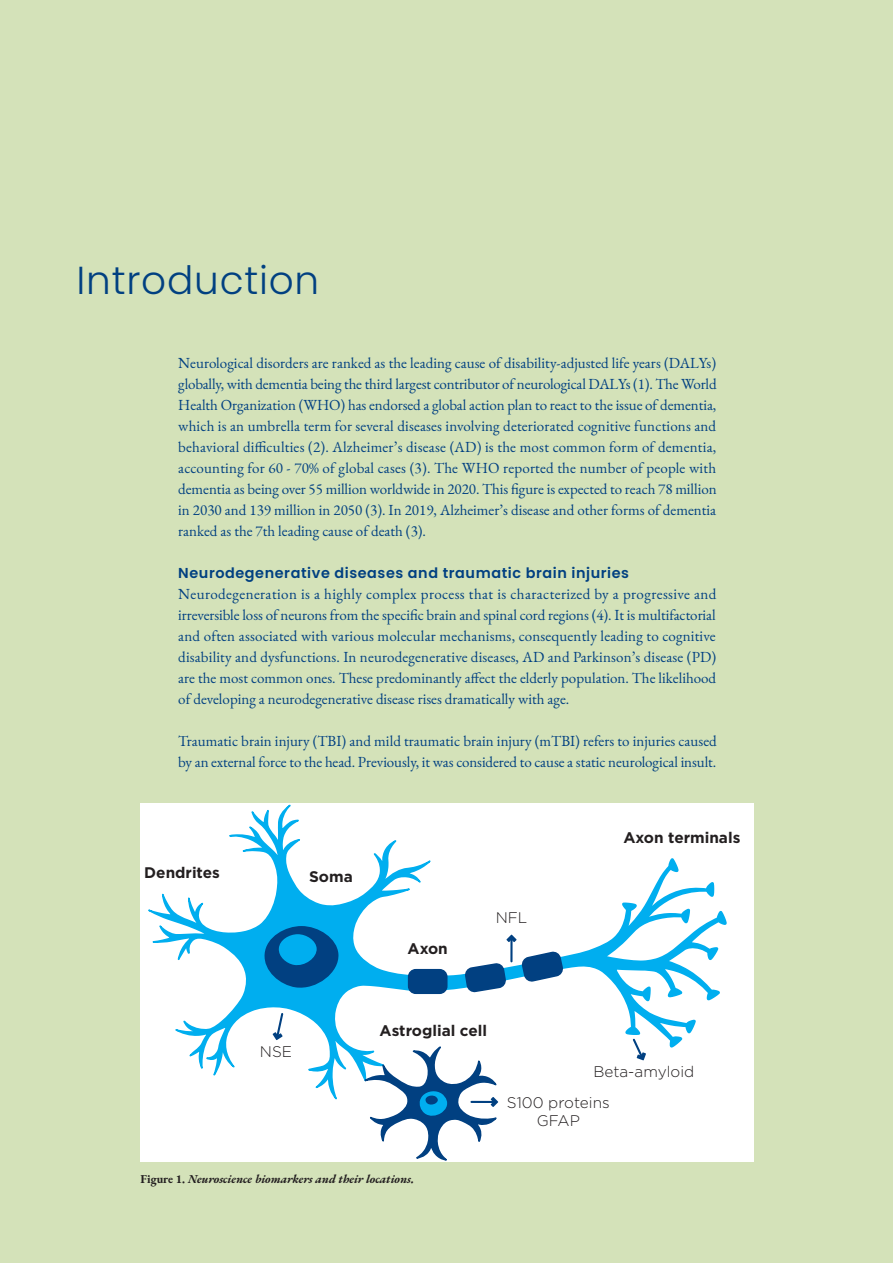
<style>
.page{position:relative;width:893px;height:1263px;background:#fff}
.page>*{position:absolute;margin:0;border:0;box-sizing:border-box;transform-origin:0 0}
.Otsikko_2{font:300 39px "Poppins";letter-spacing:.02em;color:#014081}
.t1{font:700 15.3px "Gotham";color:#231f20}
.t2{font:300 15.3px/18.5px "Gotham";color:#231f20;text-align:center}
.Leipäteksti{font:15px/21px "EB Garamond";color:#014081;text-align:justify}
.Väliotsikko_2{font:600 14.4px "Poppins";letter-spacing:.04em;color:#014081}
.Kuvateksti_bold{font:italic 700 12px "EB Garamond";color:#231f20}
.s1{font-style:normal}
</style>
<div class="page">
<div style="left:0;top:0;width:892px;height:1263px;background:#d4e2b9"></div>
<div style="left:880px;top:0;width:13px;height:1263px;background:#d4e2b9"></div>
<div style="left:141px;top:803px;width:613px;height:359px;background:#fff"></div>
<svg style="left:148px;top:804px;width:567px;height:296px"></svg>
<div style="left:409px;top:970px;width:38px;height:23px;background:#014081;border-radius:7px"></div>
<div style="left:408px;top:969px;width:40px;height:25px;border:2px solid #014081;border-radius:7px"></div>
<svg style="left:621px;top:901px;width:17px;height:11px"></svg>
<svg style="left:667px;top:857px;width:12px;height:17px"></svg>
<svg style="left:705px;top:882px;width:10px;height:16px"></svg>
<svg style="left:680px;top:908px;width:12px;height:17px"></svg>
<svg style="left:706px;top:946px;width:13px;height:14px"></svg>
<svg style="left:705px;top:988px;width:15px;height:13px"></svg>
<svg style="left:666px;top:987px;width:17px;height:11px"></svg>
<svg style="left:641px;top:986px;width:11px;height:17px"></svg>
<svg style="left:668px;top:1019px;width:29px;height:29px"></svg>
<svg style="left:715px;top:910px;width:12px;height:15px"></svg>
<svg style="left:263px;top:926px;width:77px;height:64px;background:#0073b4"></svg>
<svg style="left:624px;top:1026px;width:22px;height:34px"></svg>
<svg style="left:463px;top:935px;width:102px;height:59px"></svg>
<svg style="left:354px;top:1041px;width:147px;height:120px"></svg>
<svg style="left:273px;top:1011px;width:12px;height:29px"></svg>
<p class="Otsikko_2" style="left:77px;top:258px;width:244px">Introduction</p>
<p class="Leipäteksti" style="left:178px;top:353px;width:540px">Neurological disorders are ranked as the leading cause of disability-adjusted life years (DALYs) globally, with dementia being the third largest contributor of neurological DALYs (1). The World Health Organization (WHO) has endorsed a global action plan to react to the issue of dementia, which is an umbrella term for several diseases involving deteriorated cognitive functions and behavioral difficulties (2). Alzheimer’s disease (AD) is the most common form of dementia, accounting for 60 - 70% of global cases (3). The WHO reported the number of people with dementia as being over 55 million worldwide in 2020. This figure is expected to reach 78 million in 2030 and 139 million in 2050 (3). In 2019, Alzheimer’s disease and other forms of dementia ranked as the 7th leading cause of death (3).</p>
<p class="Väliotsikko_2" style="left:178px;top:565px;width:452px">Neurodegenerative diseases and traumatic brain injuries</p>
<p class="Leipäteksti" style="left:178px;top:584px;width:540px">Neurodegeneration is a highly complex process that is characterized by a progressive and irreversible loss of neurons from the specific brain and spinal cord regions (4). It is multifactorial and often associated with various molecular mechanisms, consequently leading to cognitive disability and dysfunctions. In neurodegenerative diseases, AD and Parkinson’s disease (PD) are the most common ones. These predominantly affect the elderly population. The likelihood of developing a neurodegenerative disease rises dramatically with age.</p>
<p class="Leipäteksti" style="left:178px;top:731px;width:540px">Traumatic brain injury (TBI) and mild traumatic brain injury (mTBI) refers to injuries caused by an external force to the head. Previously, it was considered to cause a static neurological insult.</p>
<p class="t1" style="left:144px;top:862px;width:77px">Dendrites</p>
<p class="t1" style="left:309px;top:867px;width:45px">Soma</p>
<p class="t1" style="left:408px;top:938px;width:42px">Axon</p>
<p class="t2" style="left:496px;top:908px;width:33px">NFL</p>
<p class="t1" style="left:623px;top:828px;width:119px">Axon terminals</p>
<p class="t2" style="left:260px;top:1042px;width:34px">NSE</p>
<p class="t1" style="left:380px;top:1021px;width:109px">Astroglial cell</p>
<p class="Kuvateksti_bold" style="left:141px;top:1170px;width:275px"><span class="s1">Figure 1.</span> Neuroscience biomarkers and their locations.</p>
<p class="t2" style="left:593px;top:1061px;width:103px">Beta-amyloid</p>
<p class="t2" style="left:507px;top:1093px;width:104px">S100 proteins<br>GFAP</p>
</div>
